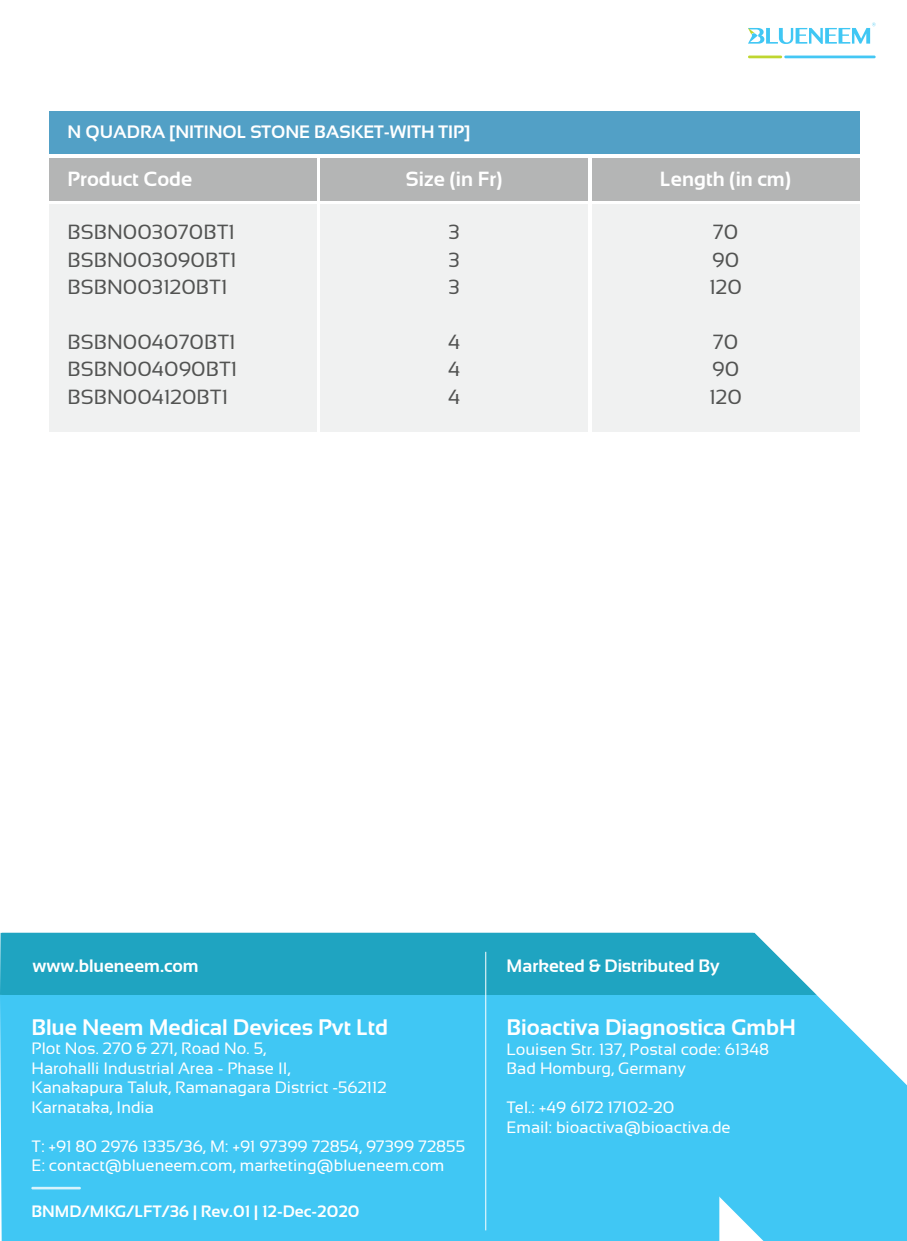
<style>
.page{position:relative;width:907px;height:1241px;background:#fff}
.page>*{position:absolute;margin:0;border:0;box-sizing:border-box;transform-origin:0 0}
.t1{font:700 22.5px "Sansation";color:#fff}
.t2{font:20.55px/27.5px "Sansation";color:#525352;text-align:justify}
.t3{font:700 20.55px "Sansation";color:#fff}
.t4{font:700 18px "Sansation";color:#fff}
.t5{font:16.5px/19.5px "Sansation";color:#fff}
.t6{font:700 16.5px "Sansation";color:#fff}
</style>
<div class="page">
<hr style="left:784px;top:56px;width:91px;height:2px;background:#44c7f4">
<hr style="left:748px;top:56px;width:34px;height:2px;background:#bfd62f">
<svg style="left:748px;top:23px;width:127px;height:21px"></svg>
<div style="left:49px;top:158px;width:267px;height:42px;background:#b4b5b5"></div>
<div style="left:49px;top:204px;width:267px;height:227px;background:#f0f1f1"></div>
<div style="left:49px;top:112px;width:810px;height:42px;background:#52a0c6"></div>
<div style="left:320px;top:158px;width:268px;height:42px;background:#b4b5b5"></div>
<div style="left:320px;top:204px;width:268px;height:227px;background:#f0f1f1"></div>
<div style="left:592px;top:158px;width:267px;height:42px;background:#b4b5b5"></div>
<div style="left:592px;top:204px;width:267px;height:227px;background:#f0f1f1"></div>
<div style="left:0;top:995px;width:905px;height:246px;background:#40c7f4"></div>
<div style="left:0;top:933px;width:815px;height:62px;background:#1fa4c1"></div>
<hr style="left:31px;top:1187px;width:50px;height:2px;background:#fff">
<hr style="left:485px;top:952px;width:1px;height:278px;background:#fff">
<p class="t4" style="left:68px;top:121px;width:404px">N QUADRA [NITINOL STONE BASKET-WITH TIP]</p>
<p class="t3" style="left:406px;top:167px;width:98px">Size (in Fr)</p>
<p class="t2" style="left:448px;top:218px;width:13px">3<br>3<br>3</p>
<p class="t3" style="left:68px;top:167px;width:126px">Product Code</p>
<p class="t2" style="left:68px;top:218px;width:170px">BSBN003070BT1<br>BSBN003090BT1<br>BSBN003120BT1</p>
<p class="t2" style="left:68px;top:328px;width:171px">BSBN004070BT1<br>BSBN004090BT1<br>BSBN004120BT1</p>
<p class="t2" style="left:448px;top:328px;width:14px">4<br>4<br>4</p>
<p class="t3" style="left:660px;top:167px;width:133px">Length (in cm)</p>
<p class="t2" style="left:709px;top:218px;width:34px;text-align:left">70<br>90<br>120</p>
<p class="t2" style="left:709px;top:328px;width:34px;text-align:left">70<br>90<br>120</p>
<p class="t4" style="left:32px;top:955px;width:168px">www.blueneem.com</p>
<h1 class="t1" style="left:31px;top:1014px;width:358px">Blue Neem Medical Devices Pvt Ltd</h1>
<p class="t5" style="left:31px;top:1039px;width:356px">Plot Nos. 270 &amp; 271, Road No. 5,<br>Harohalli Industrial Area - Phase II,<br>Kanakapura Taluk, Ramanagara District -562112<br>Karnataka, India</p>
<p class="t5" style="left:31px;top:1136px;width:435px">T: +91 80 2976 1335/36, M: +91 97399 72854, 97399 72855<br>E: contact@blueneem.com, marketing@blueneem.com</p>
<p class="t6" style="left:31px;top:1202px;width:329px">BNMD/MKG/LFT/36 | Rev.01 | 12-Dec-2020</p>
<p class="t6" style="left:171px;top:1202px;width:203px">045 | Rev.01 | 12-Dec-2020</p>
<p class="t4" style="left:506px;top:956px;width:214px">Marketed &amp; Distributed By</p>
<h1 class="t1" style="left:506px;top:1015px;width:291px">Bioactiva Diagnostica GmbH</h1>
<p class="t5" style="left:506px;top:1039px;width:264px">Louisen Str. 137, Postal code: 61348<br>Bad Homburg, Germany</p>
<p class="t5" style="left:506px;top:1098px;width:225px">Tel.: +49 6172 17102-20<br>Email: bioactiva@bioactiva.de</p>
</div>
